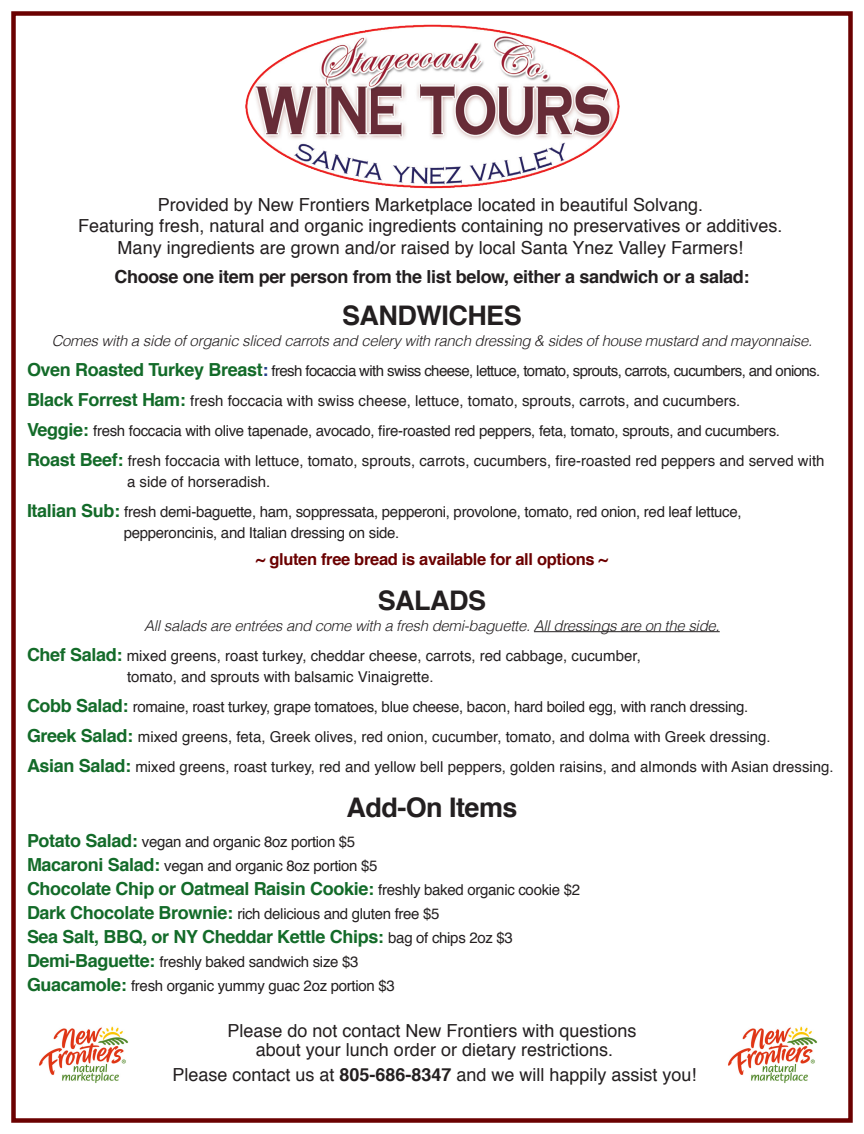
<style>
.page{position:relative;width:864px;height:1134px;background:#fff}
.page>*{position:absolute;margin:0;border:0;box-sizing:border-box;transform-origin:0 0}
.t1{font:700 27px "Helvetica";letter-spacing:-.02em;color:#231f20}
.t2{font:18px "Helvetica";color:#231f20}
.t3{font:700 18px "Helvetica";letter-spacing:-.02em;color:#136b29}
.t4{font:700 18px "Helvetica";letter-spacing:-.02em;color:#231f20}
.t5{font:700 16.5px "Helvetica";letter-spacing:-.02em;color:#6b0101}
.t6{font:15px/21px "Helvetica";letter-spacing:-.02em;color:#231f20}
.t7{font:15px/21px "Helvetica";color:#231f20}
.t8{font:italic 300 15px "Helvetica";letter-spacing:-.02em;color:#231f20}
.t9{font:15px "Helvetica";letter-spacing:-.04em;color:#231f20}
.s1{font-weight:700;font-size:18px;color:#136b29}
.s2{font-weight:700;font-size:18px;color:#253f8e}
.s3{font-weight:400;font-size:15px;color:#231f20}
.s4{font-weight:700}
</style>
<div class="page">
<div style="left:11px;top:11px;width:842px;height:1112px;border:4px solid #6b0101"></div>
<img style="left:245px;top:24px;width:375px;height:165px">
<hr style="left:534px;top:631px;width:186px;height:1px;background:#231f20">
<img style="left:39px;top:1026px;width:89px;height:57px">
<img style="left:728px;top:1026px;width:89px;height:57px">
<p class="t2" style="left:158px;top:191px;width:547px">Provided by New Frontiers Marketplace located in beautiful Solvang.</p>
<p class="t2" style="left:78px;top:212px;width:706px">Featuring fresh, natural and organic ingredients containing no preservatives or additives.</p>
<p class="t2" style="left:118px;top:234px;width:627px">Many ingredients are grown and/or raised by local Santa Ynez Valley Farmers!</p>
<p class="t4" style="left:114px;top:262px;width:637px">Choose one item per person from the list below, either a sandwich or a salad:</p>
<p class="t1" style="left:342px;top:293px;width:181px">SANDWICHES</p>
<p class="t8" style="left:52px;top:329px;width:762px">Comes with a side of organic sliced carrots and celery with ranch dressing &amp; sides of house mustard and mayonnaise.</p>
<p class="t9" style="left:27px;top:359px;width:795px"><span class="s1">Oven Roasted Turkey Breast</span><span class="s2">:</span> fresh focaccia with swiss cheese, lettuce, tomato, sprouts, carrots, cucumbers, and onions.</p>
<p class="t7" style="left:27px;top:390px;width:715px"><span class="s1">Black Forrest Ham:</span> fresh foccacia with swiss cheese, lettuce, tomato, sprouts, carrots, and cucumbers.</p>
<p class="t6" style="left:27px;top:420px;width:755px"><span class="s1">Veggie:</span> fresh foccacia with olive tapenade, avocado, fire-roasted red peppers, feta, tomato, sprouts, and cucumbers.</p>
<p class="t7" style="left:127px;top:450px;width:699px;text-indent:-100px"><span class="s1">Roast Beef:</span> fresh foccacia with lettuce, tomato, sprouts, carrots, cucumbers, fire-roasted red peppers and served with a side of horseradish.</p>
<p class="t6" style="left:124px;top:501px;width:619px;text-indent:-97px"><span class="s1">Italian Sub:</span> fresh demi-baguette, ham, soppressata, pepperoni, provolone, tomato, red onion, red leaf lettuce, pepperoncinis, and Italian dressing on side.</p>
<p class="t5" style="left:256px;top:545px;width:354px">~ gluten free bread is available for all options ~</p>
<p class="t1" style="left:378px;top:578px;width:110px">SALADS</p>
<p class="t8" style="left:144px;top:614px;width:577px">All salads are entrées and come with a fresh demi-baguette. All dressings are on the side.</p>
<p class="t7" style="left:127px;top:645px;width:515px;text-indent:-100px"><span class="s1">Chef Salad:</span> mixed greens, roast turkey, cheddar cheese, carrots, red cabbage, cucumber, tomato, and sprouts with balsamic Vinaigrette.</p>
<p class="t6" style="left:27px;top:696px;width:723px"><span class="s1">Cobb Salad:</span> romaine, roast turkey, grape tomatoes, blue cheese, bacon, hard boiled egg, with ranch dressing.</p>
<p class="t7" style="left:27px;top:726px;width:745px"><span class="s1">Greek Salad:</span> mixed greens, feta, Greek olives, red onion, cucumber, tomato, and dolma with Greek dressing.</p>
<p class="t7" style="left:27px;top:756px;width:808px"><span class="s1">Asian Salad:</span> mixed greens, roast turkey, red and yellow bell peppers, golden raisins, and almonds with Asian dressing.</p>
<p class="t1" style="left:346px;top:785px;width:173px">Add-On Items</p>
<p class="t6" style="left:27px;top:831px;width:330px"><span class="s1">Potato Salad:</span> vegan and organic 8oz portion $5</p>
<p class="t6" style="left:27px;top:855px;width:352px"><span class="s1">Macaroni Salad:</span> vegan and organic 8oz portion $5</p>
<p class="t3" style="left:27px;top:874px;width:555px">Chocolate Chip or Oatmeal Raisin Cookie: <span class="s3">freshly baked organic cookie $2</span></p>
<p class="t6" style="left:27px;top:903px;width:414px"><span class="s1">Dark Chocolate Brownie:</span> rich delicious and gluten free $5</p>
<p class="t3" style="left:27px;top:922px;width:487px">Sea Salt, BBQ, or NY Cheddar Kettle Chips: <span class="s3">bag of chips 2oz $3</span></p>
<p class="t6" style="left:27px;top:951px;width:333px"><span class="s1">Demi-Baguette:</span> freshly baked sandwich size $3</p>
<p class="t6" style="left:27px;top:975px;width:369px"><span class="s1">Guacamole:</span> fresh organic yummy guac 2oz portion $3</p>
<p class="t2" style="left:227px;top:1017px;width:411px">Please do not contact New Frontiers with questions</p>
<p class="t2" style="left:256px;top:1036px;width:359px">about your lunch order or dietary restrictions.</p>
<p class="t2" style="left:172px;top:1061px;width:526px">Please contact us at <span class="s4">805-686-8347</span> and we will happily assist you!</p>
</div>
